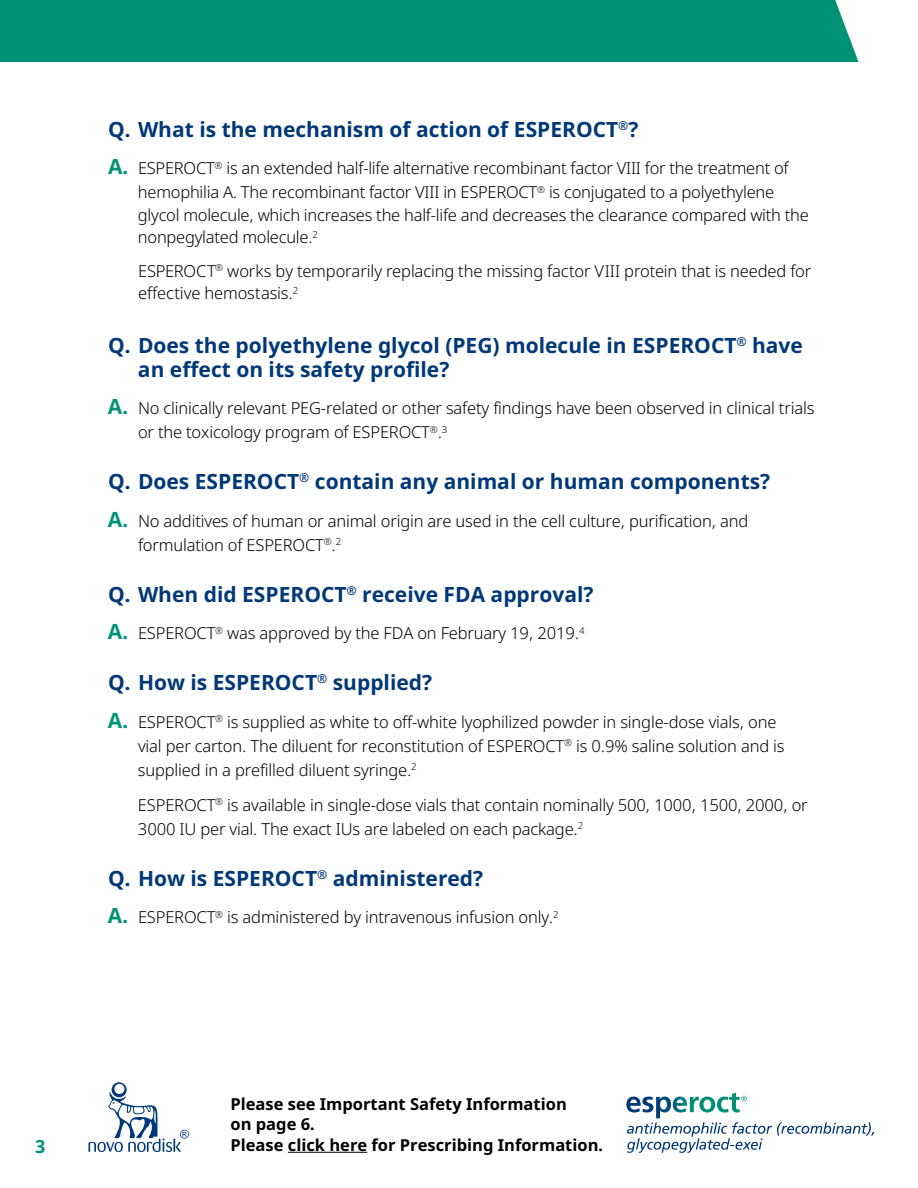
<style>
.page{position:relative;width:918px;height:1188px;background:#fff}
.page>*{position:absolute;margin:0;border:0;box-sizing:border-box;transform-origin:0 0}
.t1{font:700 21px/24px "Apis For Office";color:#003878}
.t2{font:700 18px "Apis For Office";color:#009277}
.t3{font:300 16.5px/24px "Apis For Office";letter-spacing:-.01em;color:#000}
.t4{font:700 16.5px/20.2px "Apis For Office";color:#000}
.s1{font-weight:700;font-size:21px;color:#009277}
</style>
<div class="page">
<svg style="left:88px;top:1082px;width:101px;height:70px"></svg>
<div style="left:0;top:0;width:859px;height:62px;background:#009277"></div>
<svg style="left:626px;top:1093px;width:249px;height:60px"></svg>
<hr style="left:288px;top:1152px;width:79px;height:1px;background:#000">
<p class="t1" style="left:108px;top:118px;width:532px">Q. What is the mechanism of action of ESPEROCT<sup>®</sup>?</p>
<p class="t3" style="left:138px;top:157px;width:652px;text-indent:-30px"><span class="s1">A.</span> ESPEROCT<sup>®</sup> is an extended half-life alternative recombinant factor VIII for the treatment of hemophilia A. The recombinant factor VIII in ESPEROCT<sup>®</sup> is conjugated to a polyethylene</p>
<p class="t3" style="left:138px;top:204px;width:672px;line-height:22.5px">glycol molecule, which increases the half-life and decreases the clearance compared with the nonpegylated molecule.<sup>2</sup></p>
<p class="t3" style="left:138px;top:260px;width:675px;line-height:22.5px">ESPEROCT<sup>®</sup> works by temporarily replacing the missing factor VIII protein that is needed for effective hemostasis.<sup>2</sup></p>
<p class="t1" style="left:138px;top:334px;width:667px;text-indent:-30px">Q. Does the polyethylene glycol (PEG) molecule in ESPEROCT<sup>®</sup> have an effect on its safety profile?</p>
<p class="t3" style="left:138px;top:397px;width:678px;text-indent:-30px"><span class="s1">A.</span> No clinically relevant PEG-related or other safety findings have been observed in clinical trials or the toxicology program of ESPEROCT<sup>®</sup>.<sup>3</sup></p>
<p class="t1" style="left:108px;top:470px;width:664px">Q. Does ESPEROCT<sup>®</sup> contain any animal or human components?</p>
<p class="t3" style="left:138px;top:509px;width:612px;text-indent:-30px"><span class="s1">A.</span> No additives of human or animal origin are used in the cell culture, purification, and formulation of ESPEROCT<sup>®</sup>.<sup>2</sup></p>
<p class="t1" style="left:108px;top:583px;width:487px">Q. When did ESPEROCT<sup>®</sup> receive FDA approval?</p>
<p class="t3" style="left:108px;top:622px;width:478px"><span class="s1">A.</span> ESPEROCT<sup>®</sup> was approved by the FDA on February 19, 2019.<sup>4</sup></p>
<p class="t1" style="left:108px;top:671px;width:326px">Q. How is ESPEROCT<sup>®</sup> supplied?</p>
<p class="t3" style="left:138px;top:710px;width:648px;text-indent:-30px"><span class="s1">A.</span> ESPEROCT<sup>®</sup> is supplied as white to off-white lyophilized powder in single-dose vials, one vial per carton. The diluent for reconstitution of ESPEROCT<sup>®</sup> is 0.9% saline solution and is supplied in a prefilled diluent syringe.<sup>2</sup></p>
<p class="t3" style="left:138px;top:793px;width:671px">ESPEROCT<sup>®</sup> is available in single-dose vials that contain nominally 500, 1000, 1500, 2000, or<br>3000 IU per vial. The exact IUs are labeled on each package.<sup>2</sup></p>
<p class="t1" style="left:108px;top:867px;width:377px">Q. How is ESPEROCT<sup>®</sup> administered?</p>
<p class="t3" style="left:108px;top:906px;width:452px"><span class="s1">A.</span> ESPEROCT<sup>®</sup> is administered by intravenous infusion only.<sup>2</sup></p>
<p class="t2" style="left:35px;top:1134px;width:12px">3</p>
<p class="t4" style="left:231px;top:1094px;width:374px">Please see Important Safety Information<br>on page 6.<br>Please click here for Prescribing Information.</p>
</div>
